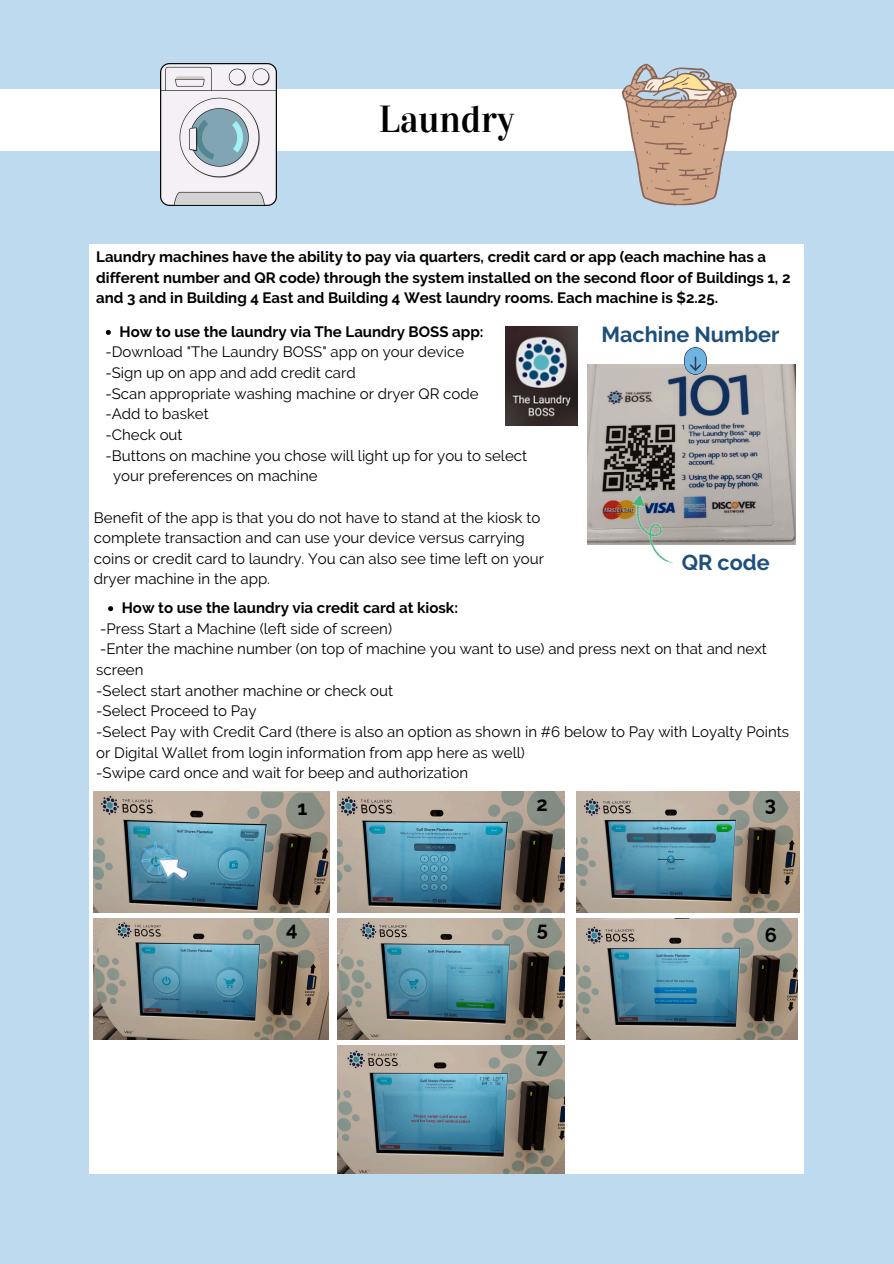
<style>
.page{position:relative;width:894px;height:1264px;background:#fff}
.page>*{position:absolute;margin:0;border:0;box-sizing:border-box;transform-origin:0 0}
.t1{font:37.5px "Vidaloka";color:#000}
.t2{font:700 21.6px "Raleway";color:#1d4f7c}
.t3{font:700 19.95px "Raleway";color:#000}
.t4{font:15px/20.7px "Raleway";color:#000}
.t5{font:700 15px/20.7px "Raleway";color:#000}
</style>
<div class="page">
<div style="left:0;top:0;width:893px;height:1263px;background:#bedaef"></div>
<div style="left:0;top:89px;width:893px;height:62px;background:#fff"></div>
<div style="left:89px;top:244px;width:715px;height:929px;background:#fff"></div>
<img style="left:94px;top:791px;width:235px;height:121px">
<img style="left:338px;top:791px;width:226px;height:121px">
<img style="left:587px;top:364px;width:208px;height:180px">
<img style="left:138px;top:833px;width:74px;height:69px">
<img style="left:619px;top:491px;width:70px;height:72px">
<img style="left:683px;top:347px;width:23px;height:27px">
<img style="left:505px;top:326px;width:72px;height:99px">
<img style="left:576px;top:791px;width:223px;height:121px">
<img style="left:93px;top:918px;width:236px;height:121px">
<img style="left:338px;top:918px;width:226px;height:121px">
<img style="left:160px;top:64px;width:116px;height:141px">
<svg style="left:622px;top:64px;width:114px;height:141px"></svg>
<img style="left:576px;top:918px;width:221px;height:121px">
<img style="left:338px;top:1045px;width:226px;height:128px">
<svg style="left:106px;top:330px;width:5px;height:5px"></svg>
<svg style="left:108px;top:606px;width:5px;height:5px"></svg>
<p class="t1" style="left:379px;top:97px;width:137px">Laundry</p>
<p class="t5" style="left:96px;top:246px;width:695px">Laundry machines have the ability to pay via quarters, credit card or app (each machine has a different number and QR code) through the system installed on the second floor of Buildings 1, 2 and 3 and in Building 4 East and Building 4 West laundry rooms. Each machine is $2.25.</p>
<p class="t5" style="left:119px;top:321px;width:365px">How to use the laundry via The Laundry BOSS app:</p>
<p class="t4" style="left:105px;top:342px;width:360px">-Download "The Laundry BOSS" app on your device</p>
<h1 class="t4" style="left:105px;top:362px;width:252px">-Sign up on app and add credit card</h1>
<p class="t4" style="left:105px;top:383px;width:374px">-Scan appropriate washing machine or dryer QR code</p>
<h3 class="t4" style="left:105px;top:403px;width:105px">-Add to basket</h3>
<p class="t4" style="left:105px;top:424px;width:79px">-Check out</p>
<p class="t4" style="left:105px;top:445px;width:423px">-Buttons on machine you chose will light up for you to select</p>
<p class="t4" style="left:113px;top:465px;width:206px">your preferences on machine</p>
<p class="t4" style="left:94px;top:507px;width:451px">Benefit of the app is that you do not have to stand at the kiosk to complete transaction and can use your device versus carrying coins or credit card to laundry. You can also see time left on your dryer machine in the app.</p>
<p class="t2" style="left:601px;top:322px;width:179px">Machine Number</p>
<p class="t2" style="left:681px;top:550px;width:89px">QR code</p>
<p class="t5" style="left:122px;top:597px;width:338px">How to use the laundry via credit card at kiosk:</p>
<p class="t4" style="left:100px;top:618px;width:293px">-Press Start a Machine (left side of screen)</p>
<p class="t4" style="left:96px;top:638px;width:672px">-Enter the machine number (on top of machine you want to use) and press next on that and next screen</p>
<p class="t4" style="left:96px;top:680px;width:298px">-Select start another machine or check out</p>
<h2 class="t4" style="left:96px;top:700px;width:162px">-Select Proceed to Pay</h2>
<p class="t4" style="left:96px;top:721px;width:694px">-Select Pay with Credit Card (there is also an option as shown in #6 below to Pay with Loyalty Points or Digital Wallet from login information from app here as well)</p>
<p class="t4" style="left:96px;top:762px;width:373px">-Swipe card once and wait for beep and authorization</p>
<p class="t3" style="left:297px;top:796px;width:11px">1</p>
<h2 class="t3" style="left:536px;top:792px;width:13px">2</h2>
<p class="t3" style="left:764px;top:792px;width:13px">3</p>
<p class="t3" style="left:286px;top:917px;width:13px">4</p>
<p class="t3" style="left:536px;top:917px;width:13px">5</p>
<p class="t3" style="left:536px;top:1044px;width:13px">7</p>
<p class="t3" style="left:764px;top:922px;width:14px">6</p>
</div>
